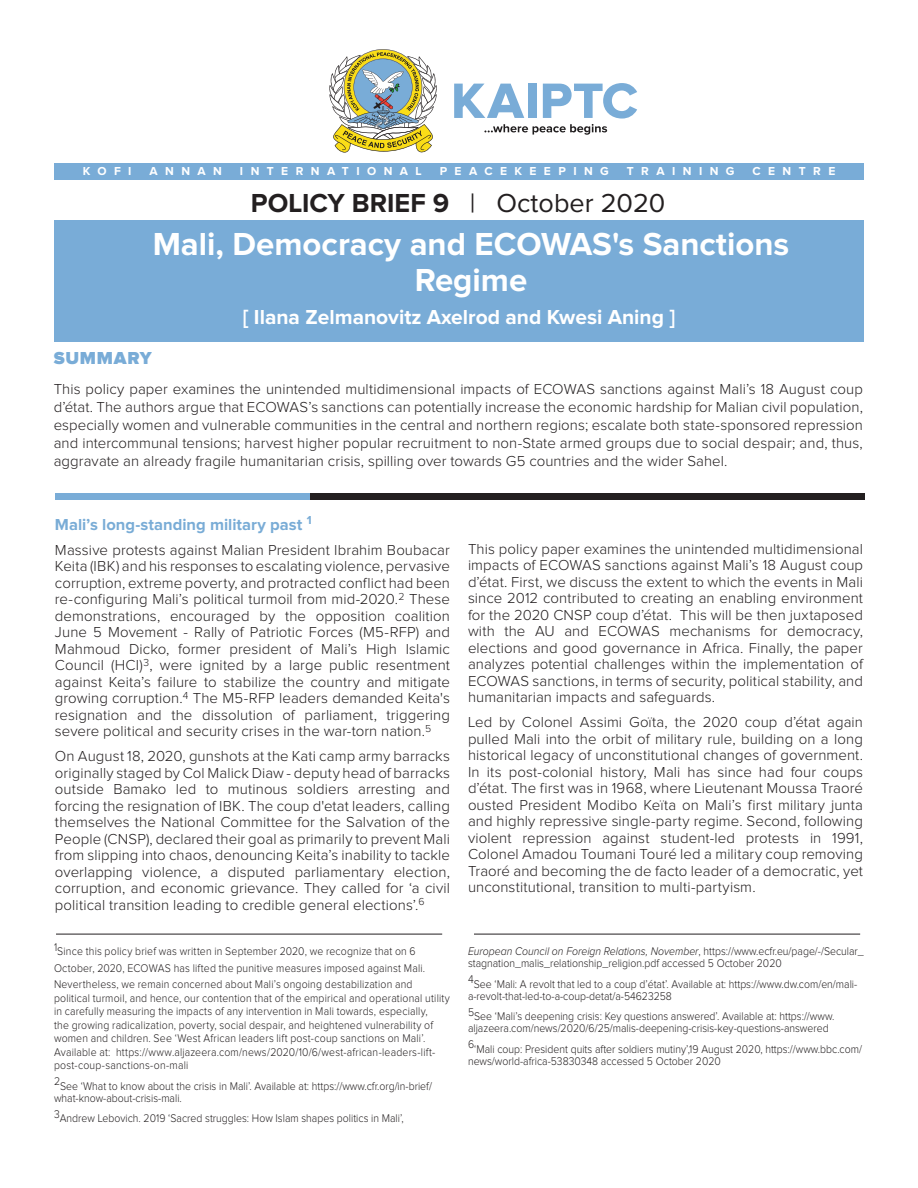
<style>
.page{position:relative;width:918px;height:1188px;background:#fff}
.page>*{position:absolute;margin:0;border:0;box-sizing:border-box;transform-origin:0 0}
.t1{font:700 33px/36.6px "Proxima Nova";color:#fff;text-align:center}
.t2{font:700 27px "Proxima Nova";color:#231f20}
.t3{font:700 21px "Proxima Nova";color:#fff}
.t4{font:900 18px "Proxima Nova";letter-spacing:.04em;color:#79acd7}
.Endnote_text{font:700 16.5px "Proxima Nova";color:#79acd6}
.Endnote_text-2{font:300 15px/16.5px "Proxima Nova";letter-spacing:.005em;color:#231f20;text-align:justify}
.t5{font:700 12px "Proxima Nova";letter-spacing:.62em;color:#fff}
.Endnote_text-3{font:300 11.55px/13.5px "Proxima Nova";letter-spacing:.005em;color:#231f20;scale:.91 1}
.s1{font-weight:400}
.s2{font-style:italic}
</style>
<div class="page">
<div style="left:54px;top:220px;width:810px;height:121px;background:#79acd7"></div>
<svg style="left:329px;top:49px;width:108px;height:104px"></svg>
<svg style="left:454px;top:83px;width:183px;height:52px"></svg>
<div style="left:54px;top:163px;width:810px;height:17px;background:#79acd7"></div>
<div style="left:137px;top:494px;width:728px;height:6px;background:#231f20"></div>
<div style="left:55px;top:494px;width:255px;height:6px;background:#79acd7"></div>
<hr style="left:56px;top:934px;width:386px;height:1px;background:#231f20">
<hr style="left:474px;top:934px;width:386px;height:1px;background:#231f20">
<p class="t5" style="left:83px;top:166px;width:50px">KOFI</p>
<p class="t5" style="left:150px;top:166px;width:74px">ANNAN</p>
<p class="t5" style="left:240px;top:166px;width:183px">INTERNATIONAL</p>
<p class="t5" style="left:440px;top:166px;width:171px">PEACEKEEPING</p>
<p class="t5" style="left:627px;top:166px;width:109px">TRAINING</p>
<p class="t5" style="left:753px;top:166px;width:84px">CENTRE</p>
<p class="t2" style="left:251px;top:190px;width:416px">POLICY BRIEF 9 <span class="s1">| October 2020</span></p>
<p class="t1" style="left:153px;top:227px;width:638px">Mali, Democracy and ECOWAS's Sanctions<br>Regime</p>
<p class="t3" style="left:243px;top:308px;width:434px">[ Ilana Zelmanovitz Axelrod and Kwesi Aning ]</p>
<p class="t4" style="left:54px;top:349px;width:99px">SUMMARY</p>
<p class="Endnote_text-2" style="left:54px;top:381px;width:811px;line-height:18px">This policy paper examines the unintended multidimensional impacts of ECOWAS sanctions against Mali’s 18 August coup d’état. The authors argue that ECOWAS’s sanctions can potentially increase the economic hardship for Malian civil population, especially women and vulnerable communities in the central and northern regions; escalate both state-sponsored repression and intercommunal tensions; harvest higher popular recruitment to non-State armed groups due to social despair; and, thus, aggravate an already fragile humanitarian crisis, spilling over towards G5 countries and the wider Sahel.</p>
<p class="Endnote_text" style="left:55px;top:517px;width:258px">Mali’s long-standing military past <sup>1</sup></p>
<p class="Endnote_text-2" style="left:55px;top:542px;width:397px">Massive protests against Malian President Ibrahim Boubacar Keita (IBK) and his responses to escalating violence, pervasive corruption, extreme poverty, and protracted conflict had been re-configuring Mali’s political turmoil from mid-2020.<sup>2</sup> These demonstrations, encouraged by the opposition coalition June 5 Movement - Rally of Patriotic Forces (M5-RFP) and Mahmoud Dicko, former president of Mali’s High Islamic Council (HCI)<sup>3</sup>, were ignited by a large public resentment against Keita’s failure to stabilize the country and mitigate growing corruption.<sup>4</sup> The M5-RFP leaders demanded Keita's resignation and the dissolution of parliament, triggering severe political and security crises in the war-torn nation.<sup>5</sup></p>
<p class="Endnote_text-2" style="left:55px;top:749px;width:397px">On August 18, 2020, gunshots at the Kati camp army barracks originally staged by Col Malick Diaw - deputy head of barracks outside Bamako led to mutinous soldiers arresting and forcing the resignation of IBK. The coup d'etat leaders, calling themselves the National Committee for the Salvation of the People (CNSP), declared their goal as primarily to prevent Mali from slipping into chaos, denouncing Keita’s inability to tackle overlapping violence, a disputed parliamentary election, corruption, and economic grievance. They called for ‘a civil political transition leading to credible general elections’.<sup>6</sup></p>
<p class="Endnote_text-3" style="left:54px;top:944px;width:409px;line-height:16.5px">1Since this policy brief was written in September 2020, we recognize that on 6<br>October, 2020, ECOWAS has lifted the punitive measures imposed against Mali.<br>Nevertheless, we remain concerned about Mali’s ongoing destabilization and</p>
<p class="Endnote_text-3" style="left:54px;top:992px;width:437px">political turmoil, and hence, our contention that of the empirical and operational utility in carefully measuring the impacts of any intervention in Mali towards, especially,<br>the growing radicalization, poverty, social despair, and heightened vulnerability of women and children. See ‘West African leaders lift post-coup sanctions on Mali’.<br>Available at: https://www.aljazeera.com/news/2020/10/6/west-african-leaders-lift&shy;post-coup-sanctions-on-mali</p>
<p class="Endnote_text-3" style="left:54px;top:1080px;width:417px;line-height:12px">2See ‘What to know about the crisis in Mali’. Available at: https://www.cfr.org/in-brief/ what-know-about-crisis-mali.</p>
<p class="Endnote_text-3" style="left:54px;top:1112px;width:386px">3Andrew Lebovich. 2019 ‘Sacred struggles: How Islam shapes politics in Mali’,</p>
<p class="Endnote_text-2" style="left:468px;top:541px;width:397px">This policy paper examines the unintended multidimensional impacts of ECOWAS sanctions against Mali’s 18 August coup d’état. First, we discuss the extent to which the events in Mali since 2012 contributed to creating an enabling environment for the 2020 CNSP coup d’état. This will be then juxtaposed with the AU and ECOWAS mechanisms for democracy, elections and good governance in Africa. Finally, the paper analyzes potential challenges within the implementation of ECOWAS sanctions, in terms of security, political stability, and humanitarian impacts and safeguards.</p>
<p class="Endnote_text-2" style="left:468px;top:714px;width:397px">Led by Colonel Assimi Goïta, the 2020 coup d’état again pulled Mali into the orbit of military rule, building on a long historical legacy of unconstitutional changes of government.<br>In its post-colonial history, Mali has since had four coups d’état. The first was in 1968, where Lieutenant Moussa Traoré ousted President Modibo Keïta on Mali’s first military junta and highly repressive single-party regime. Second, following violent repression against student-led protests in 1991, Colonel Amadou Toumani Touré led a military coup removing Traoré and becoming the de facto leader of a democratic, yet unconstitutional, transition to multi-partyism.</p>
<p class="Endnote_text-3" style="left:468px;top:946px;width:437px;line-height:12px"><span class="s2">European Council on Foreign Relations, November</span>, https://www.ecfr.eu/page/-/Secular_ stagnation_malis_relationship_religion.pdf accessed 5 October 2020</p>
<p class="Endnote_text-3" style="left:468px;top:978px;width:429px;line-height:12px">4See ‘Mali: A revolt that led to a coup d’état’. Available at: https://www.dw.com/en/mali&shy;a-revolt-that-led-to-a-coup-detat/a-54623258</p>
<p class="Endnote_text-3" style="left:468px;top:1011px;width:404px;line-height:12px">5See ‘Mali’s deepening crisis: Key questions answered’. Available at: https://www. aljazeera.com/news/2020/6/25/malis-deepening-crisis-key-questions-answered</p>
<p class="Endnote_text-3" style="left:468px;top:1044px;width:435px;line-height:12px">6‘Mali coup: President quits after soldiers mutiny’,19 August 2020, https://www.bbc.com/ news/world-africa-53830348 accessed 5 October 2020</p>
</div>
